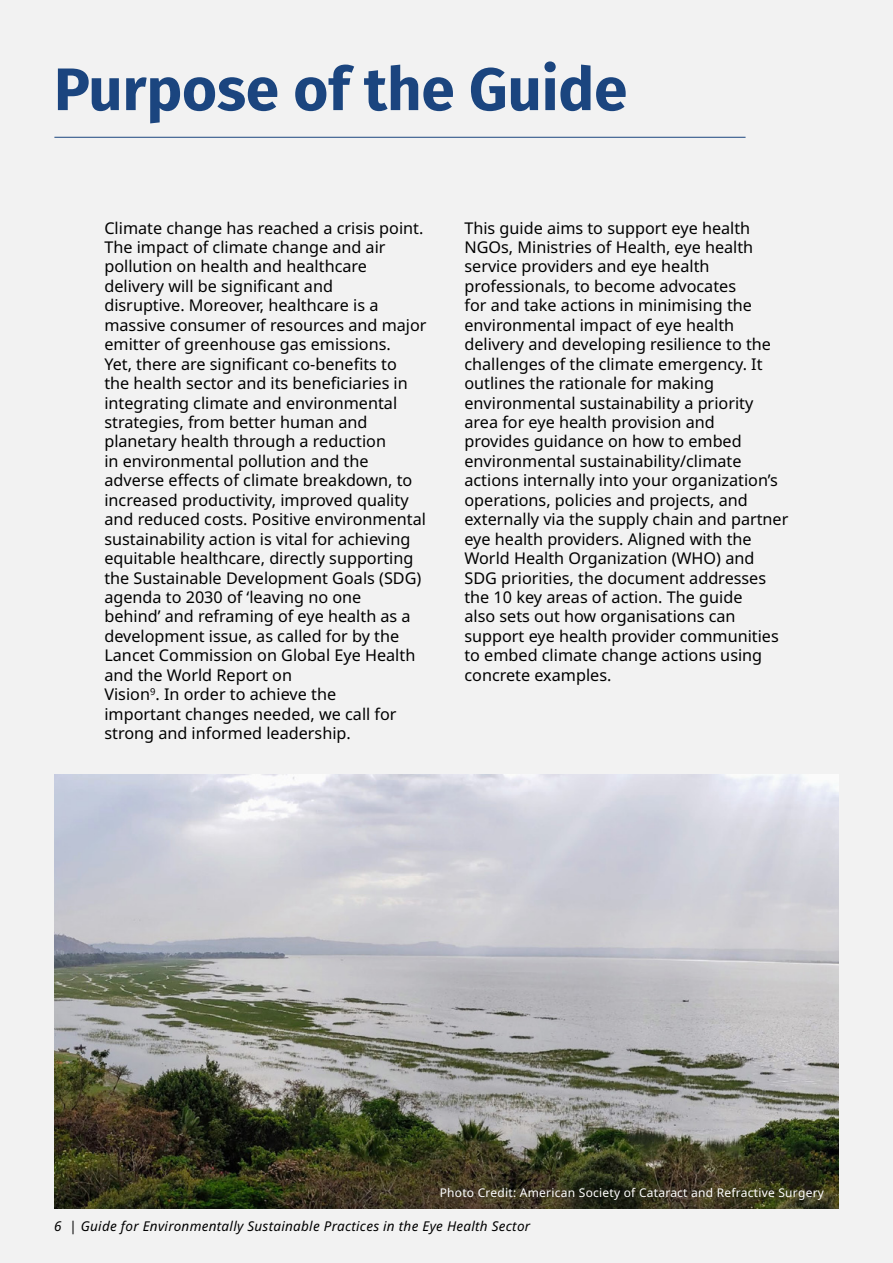
<style>
.page{position:relative;width:893px;height:1263px;background:#f2f2f2}
.page>*{position:absolute;margin:0;border:0;box-sizing:border-box;transform-origin:0 0}
.Heading_1{font:700 60px "Fira Sans";color:#1b457f}
.Paragraph-black_text{font:16.2px/19.5px "Noto Sans";color:#000}
.t1{font:italic 13.5px "Noto Sans";letter-spacing:.02em;color:#000}
.TOC_Entry_Text{font:12px "Noto Sans";letter-spacing:.02em;color:#fff}
</style>
<div class="page">
<hr style="left:54px;top:137px;width:691px;height:1px;background:#1b457f">
<img style="left:54px;top:774px;width:785px;height:434px">
<h1 class="Heading_1" style="left:54px;top:39px;width:575px">Purpose of the Guide</h1>
<p class="Paragraph-black_text" style="left:104px;top:218px;width:324px">Climate change has reached a crisis point.<br>The impact of climate change and air pollution on health and healthcare delivery will be significant and<br>disruptive. Moreover, healthcare is a massive consumer of resources and major emitter of greenhouse gas emissions.<br>Yet, there are significant co-benefits to<br>the health sector and its beneficiaries in integrating climate and environmental strategies, from better human and planetary health through a reduction<br>in environmental pollution and the adverse effects of climate breakdown, to increased productivity, improved quality and reduced costs. Positive environmental sustainability action is vital for achieving equitable healthcare, directly supporting the Sustainable Development Goals (SDG) agenda to 2030 of ‘leaving no one<br>behind’ and reframing of eye health as a development issue, as called for by the Lancet Commission on Global Eye Health and the World Report on<br>Vision<sup>9</sup>. In order to achieve the<br>important changes needed, we call for strong and informed leadership.</p>
<p class="Paragraph-black_text" style="left:464px;top:218px;width:326px">This guide aims to support eye health NGOs, Ministries of Health, eye health service providers and eye health professionals, to become advocates<br>for and take actions in minimising the environmental impact of eye health delivery and developing resilience to the challenges of the climate emergency. It outlines the rationale for making environmental sustainability a priority area for eye health provision and<br>provides guidance on how to embed environmental sustainability/climate actions internally into your organization’s operations, policies and projects, and externally via the supply chain and partner eye health providers. Aligned with the World Health Organization (WHO) and SDG priorities, the document addresses the 10 key areas of action. The guide<br>also sets out how organisations can support eye health provider communities to embed climate change actions using concrete examples.</p>
<p class="TOC_Entry_Text" style="left:440px;top:1186px;width:386px">Photo Credit: American Society of Cataract and Refractive Surgery</p>
<p class="t1" style="left:54px;top:1216px;width:478px">6 | Guide for Environmentally Sustainable Practices in the Eye Health Sector</p>
</div>
